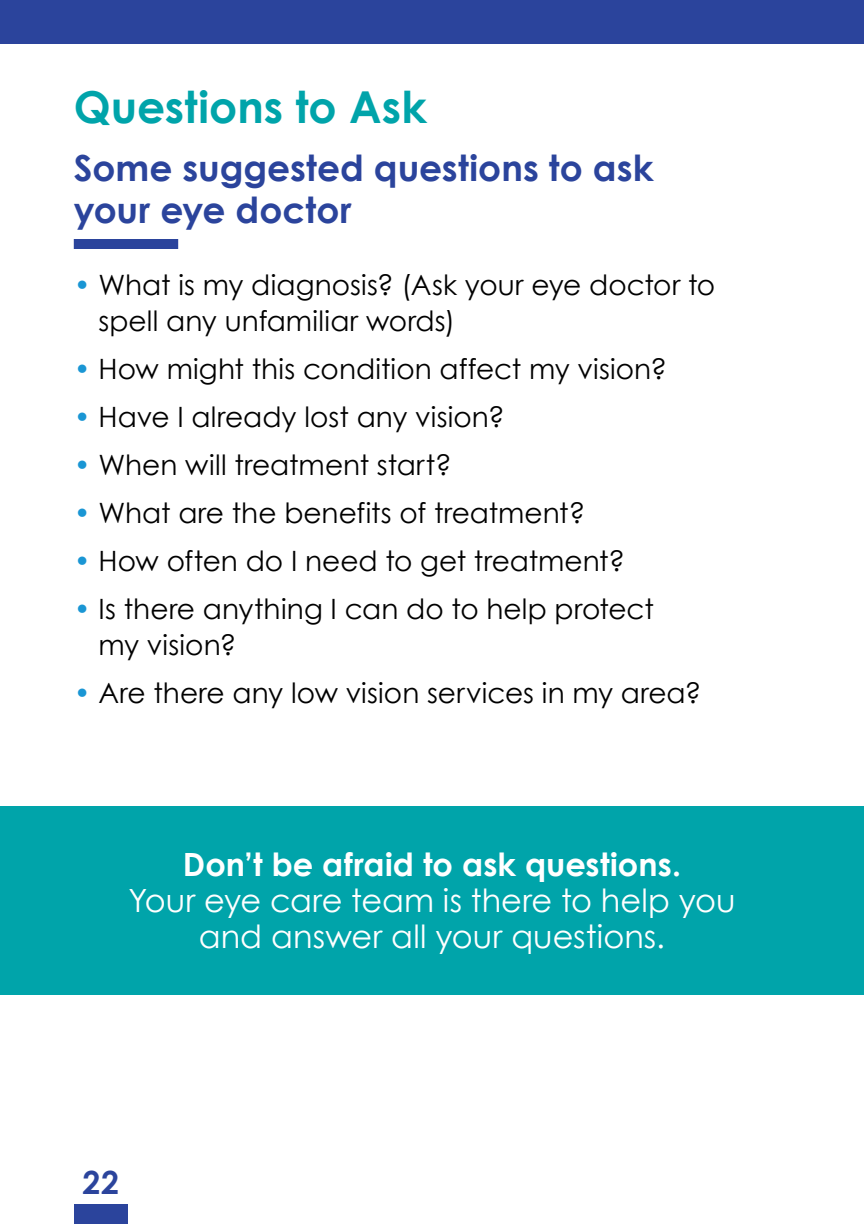
<style>
.page{position:relative;width:864px;height:1224px;background:#fff}
.page>*{position:absolute;margin:0;border:0;box-sizing:border-box;transform-origin:0 0}
.t1{font:700 44px "Century Gothic";color:#00a4aa}
.t2{font:700 36px/42px "Century Gothic";color:#2b449c}
.t3{font:32px/36px "Century Gothic";color:#fff;text-align:center}
.t4{font:700 32px "Century Gothic";letter-spacing:.005em;color:#fff}
.t5{font:700 32px "Century Gothic";color:#2b449c}
.t6{font:28px/36px "Century Gothic";color:#000}
.s1{color:#1a96d4}
</style>
<div class="page">
<div style="left:74px;top:1204px;width:54px;height:20px;background:#2b449c"></div>
<div style="left:0;top:0;width:864px;height:44px;background:#2b449c"></div>
<div style="left:0;top:806px;width:864px;height:189px;background:#00a4aa"></div>
<div style="left:74px;top:239px;width:104px;height:10px;background:#2b449c"></div>
<h1 class="t1" style="left:74px;top:79px;width:355px">Questions to Ask</h1>
<p class="t2" style="left:74px;top:146px;width:581px">Some suggested questions to ask your eye doctor</p>
<p class="t6" style="left:99px;top:266px;width:618px;text-indent:-25px"><span class="s1">•</span> What is my diagnosis? (Ask your eye doctor to spell any unfamiliar words)</p>
<p class="t6" style="left:74px;top:350px;width:595px"><span class="s1">•</span> How might this condition affect my vision?</p>
<p class="t6" style="left:74px;top:398px;width:432px"><span class="s1">•</span> Have I already lost any vision?</p>
<p class="t6" style="left:74px;top:446px;width:379px"><span class="s1">•</span> When will treatment start?</p>
<p class="t6" style="left:74px;top:494px;width:513px"><span class="s1">•</span> What are the benefits of treatment?</p>
<p class="t6" style="left:74px;top:542px;width:553px"><span class="s1">•</span> How often do I need to get treatment?</p>
<p class="t6" style="left:99px;top:590px;width:557px;text-indent:-25px"><span class="s1">•</span> Is there anything I can do to help protect my vision?</p>
<p class="t6" style="left:74px;top:674px;width:629px"><span class="s1">•</span> Are there any low vision services in my area?</p>
<p class="t4" style="left:183px;top:844px;width:500px">Don’t be afraid to ask questions.</p>
<p class="t3" style="left:128px;top:882px;width:609px">Your eye care team is there to help you and answer all your questions.</p>
<p class="t5" style="left:83px;top:1162px;width:38px">22</p>
</div>
